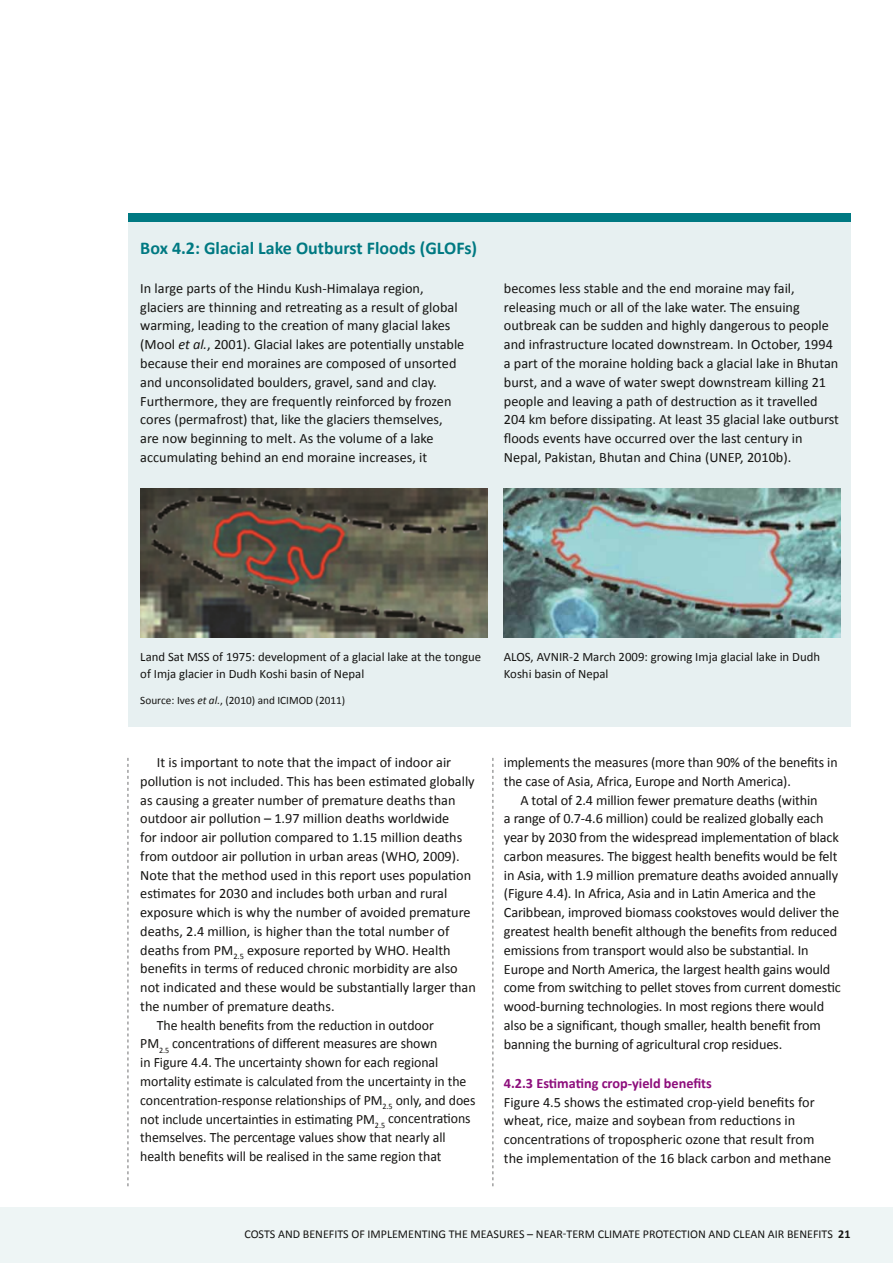
<style>
.page{position:relative;width:893px;height:1263px;background:#fff}
.page>*{position:absolute;margin:0;border:0;box-sizing:border-box;transform-origin:0 0}
.t1{font:700 18px "Calibri";color:#007982}
.t2{font:14.25px/18.8px "Calibri";letter-spacing:-.005em;color:#151412}
.t3{font:700 14.25px "Calibri";color:#8d0e7c}
.t4{font:12.75px/17.2px "Calibri";color:#151412}
.t5{font:12px "Calibri";color:#151412}
.t6{font:700 12px "Calibri";color:#151412}
.t7{font:11.25px "Calibri";color:#151412}
.s1{font-style:italic}
</style>
<div class="page">
<div style="left:0;top:1208px;width:893px;height:55px;background:#eef5f5"></div>
<svg style="left:492px;top:757px;width:1px;height:429px"></svg>
<svg style="left:128px;top:758px;width:1px;height:428px"></svg>
<div style="left:128px;top:213px;width:722px;height:513px;background:#e7f0f1"></div>
<div style="left:128px;top:213px;width:722px;height:8px;background:#007982"></div>
<img style="left:141px;top:488px;width:346px;height:149px">
<img style="left:504px;top:489px;width:336px;height:149px">
<p class="t1" style="left:140px;top:237px;width:338px">Box 4.2: Glacial Lake Outburst Floods (GLOFs)</p>
<p class="t2" style="left:140px;top:278px;width:326px">In large parts of the Hindu Kush-Himalaya region, glaciers are thinning and retreating as a result of global warming, leading to the creation of many glacial lakes (Mool <span class="s1">et al.</span>, 2001). Glacial lakes are potentially unstable because their end moraines are composed of unsorted and unconsolidated boulders, gravel, sand and clay.<br>Furthermore, they are frequently reinforced by frozen cores (permafrost) that, like the glaciers themselves, are now beginning to melt. As the volume of a lake accumulating behind an end moraine increases, it</p>
<p class="t2" style="left:504px;top:278px;width:337px">becomes less stable and the end moraine may fail, releasing much or all of the lake water. The ensuing outbreak can be sudden and highly dangerous to people and infrastructure located downstream. In October, 1994 a part of the moraine holding back a glacial lake in Bhutan burst, and a wave of water swept downstream killing 21 people and leaving a path of destruction as it travelled 204 km before dissipating. At least 35 glacial lake outburst floods events have occurred over the last century in Nepal, Pakistan, Bhutan and China (UNEP, 2010b).</p>
<p class="t4" style="left:140px;top:647px;width:342px">Land Sat MSS of 1975: development of a glacial lake at the tongue of Imja glacier in Dudh Koshi basin of Nepal</p>
<p class="t4" style="left:504px;top:647px;width:318px">ALOS, AVNIR-2 March 2009: growing Imja glacial lake in Dudh<br>Koshi basin of Nepal</p>
<p class="t7" style="left:140px;top:693px;width:206px">Source: Ives <span class="s1">et al.</span>, (2010) and ICIMOD (2011)</p>
<p class="t2" style="left:157px;top:752px;width:296px">It is important to note that the impact of indoor air</p>
<p class="t2" style="left:140px;top:771px;width:336px">pollution is not included. This has been estimated globally</p>
<p class="t2" style="left:140px;top:790px;width:317px">as causing a greater number of premature deaths than</p>
<p class="t2" style="left:140px;top:809px;width:310px">outdoor air pollution – 1.97 million deaths worldwide</p>
<p class="t2" style="left:140px;top:827px;width:324px">for indoor air pollution compared to 1.15 million deaths</p>
<p class="t2" style="left:140px;top:846px;width:321px">from outdoor air pollution in urban areas (WHO, 2009).</p>
<p class="t2" style="left:140px;top:865px;width:332px">Note that the method used in this report uses population</p>
<p class="t2" style="left:140px;top:884px;width:309px">estimates for 2030 and includes both urban and rural</p>
<p class="t2" style="left:140px;top:902px;width:332px">exposure which is why the number of avoided premature</p>
<p class="t2" style="left:140px;top:921px;width:311px">deaths, 2.4 million, is higher than the total number of</p>
<p class="t2" style="left:140px;top:940px;width:312px">deaths from PM<sub>2.5</sub> exposure reported by WHO. Health</p>
<p class="t2" style="left:140px;top:959px;width:319px">benefits in terms of reduced chronic morbidity are also</p>
<p class="t2" style="left:140px;top:977px;width:337px">not indicated and these would be substantially larger than</p>
<p class="t2" style="left:140px;top:996px;width:196px">the number of premature deaths.</p>
<p class="t2" style="left:157px;top:1015px;width:278px">The health benefits from the reduction in outdoor</p>
<p class="t2" style="left:140px;top:1034px;width:299px">PM<sub>2.5</sub> concentrations of different measures are shown</p>
<p class="t2" style="left:140px;top:1052px;width:299px">in Figure 4.4. The uncertainty shown for each regional</p>
<p class="t2" style="left:140px;top:1071px;width:328px">mortality estimate is calculated from the uncertainty in the</p>
<p class="t2" style="left:140px;top:1090px;width:337px">concentration-response relationships of PM<sub>2.5</sub> only, and does</p>
<p class="t2" style="left:140px;top:1109px;width:332px">not include uncertainties in estimating PM<sub>2.5</sub> concentrations</p>
<p class="t2" style="left:140px;top:1127px;width:307px">themselves. The percentage values show that nearly all</p>
<p class="t2" style="left:140px;top:1146px;width:303px">health benefits will be realised in the same region that</p>
<p class="t2" style="left:504px;top:752px;width:335px">implements the measures (more than 90% of the benefits in the case of Asia, Africa, Europe and North America).</p>
<p class="t2" style="left:504px;top:790px;width:338px;text-indent:17px">A total of 2.4 million fewer premature deaths (within<br>a range of 0.7-4.6 million) could be realized globally each year by 2030 from the widespread implementation of black carbon measures. The biggest health benefits would be felt in Asia, with 1.9 million premature deaths avoided annually (Figure 4.4). In Africa, Asia and in Latin America and the Caribbean, improved biomass cookstoves would deliver the greatest health benefit although the benefits from reduced emissions from transport would also be substantial. In Europe and North America, the largest health gains would come from switching to pellet stoves from current domestic wood-burning technologies. In most regions there would also be a significant, though smaller, health benefit from banning the burning of agricultural crop residues.</p>
<p class="t3" style="left:504px;top:1074px;width:210px">4.2.3 Estimating crop-yield benefits</p>
<p class="t2" style="left:504px;top:1092px;width:329px">Figure 4.5 shows the estimated crop-yield benefits for wheat, rice, maize and soybean from reductions in concentrations of tropospheric ozone that result from the implementation of the 16 black carbon and methane</p>
<p class="t5" style="left:244px;top:1226px;width:331px">COSTS AND BENEFITS OF IMPLEMENTING THE MEASURES – Near-term</p>
<p class="t5" style="left:598px;top:1226px;width:14px">Climate</p>
<p class="t5" style="left:643px;top:1226px;width:14px">Protection</p>
<p class="t5" style="left:708px;top:1226px;width:9px">and</p>
<p class="t5" style="left:733px;top:1226px;width:14px">Clean</p>
<p class="t5" style="left:768px;top:1226px;width:33px">Air Benefits</p>
<p class="t6" style="left:838px;top:1226px;width:14px">21</p>
</div>
